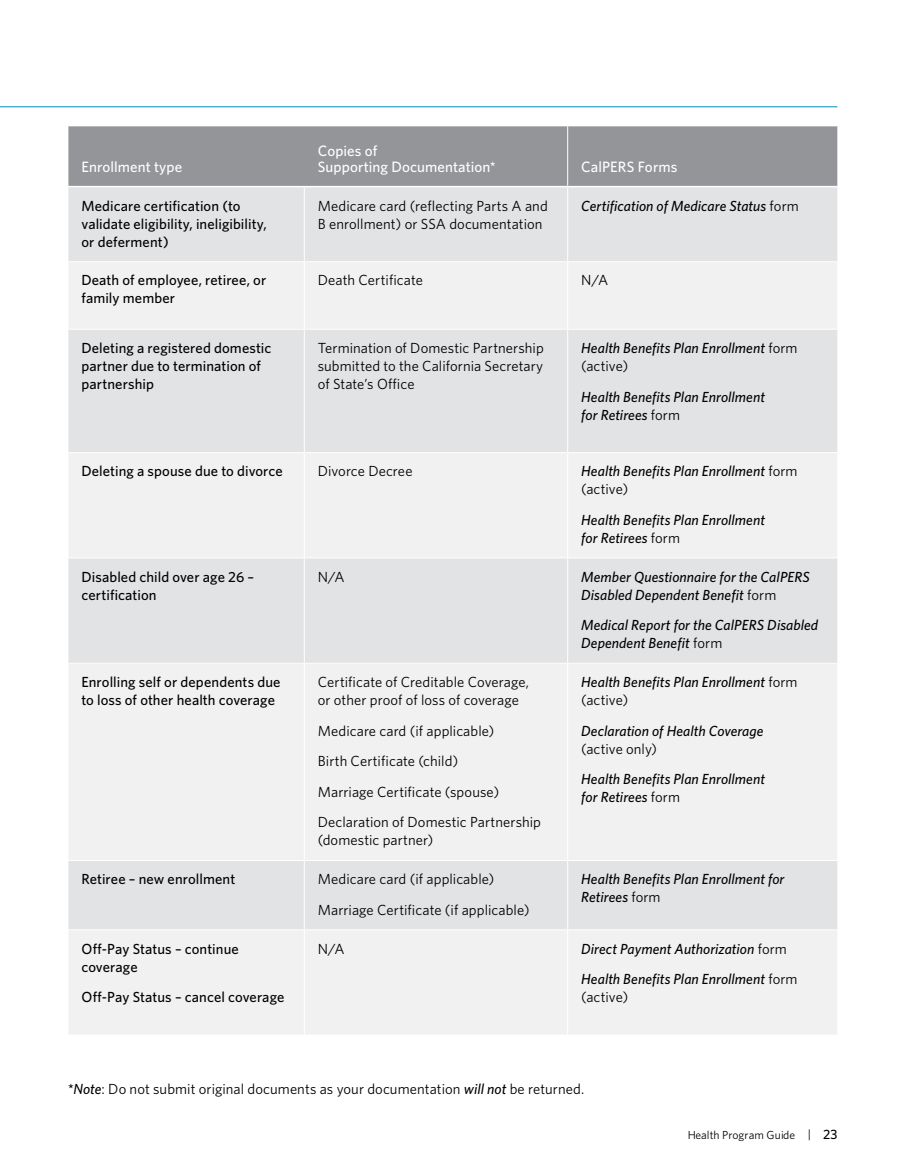
<style>
.page{position:relative;width:905px;height:1175px;background:#fff}
.page>*{position:absolute;margin:0;border:0;box-sizing:border-box;transform-origin:0 0}
.t1{font:500 15px/16.2px "Whitney";letter-spacing:.005em;color:#fff}
.t2{font:italic 500 14.7px/18px "Whitney";letter-spacing:.005em;color:#000}
.t3{font:14.7px/18px "Whitney";letter-spacing:.005em;color:#000}
.t4{font:500 14.7px/18px "Whitney";letter-spacing:.005em;color:#000}
.t5{font:11.7px "Whitney";letter-spacing:.005em;color:#000}
.s1{font-weight:400;font-style:normal}
.s2{font-weight:500;font-style:italic}
.s3{font-size:12px}
.s4{font-weight:500;font-size:13.5px}
</style>
<div class="page">
<hr style="left:0;top:106px;width:837px;height:1px;background:#008bbd">
<div style="left:68px;top:262px;width:236px;height:67px;background:#f1f1f2"></div>
<div style="left:304px;top:262px;width:263px;height:67px;background:#f1f1f2"></div>
<div style="left:567px;top:262px;width:270px;height:67px;background:#f1f1f2"></div>
<div style="left:68px;top:452px;width:236px;height:106px;background:#f1f1f2"></div>
<div style="left:304px;top:452px;width:263px;height:106px;background:#f1f1f2"></div>
<div style="left:567px;top:452px;width:270px;height:106px;background:#f1f1f2"></div>
<div style="left:68px;top:663px;width:236px;height:197px;background:#f1f1f2"></div>
<div style="left:304px;top:663px;width:263px;height:197px;background:#f1f1f2"></div>
<div style="left:567px;top:663px;width:270px;height:197px;background:#f1f1f2"></div>
<div style="left:68px;top:929px;width:236px;height:106px;background:#f1f1f2"></div>
<div style="left:304px;top:929px;width:263px;height:106px;background:#f1f1f2"></div>
<div style="left:567px;top:929px;width:270px;height:106px;background:#f1f1f2"></div>
<div style="left:304px;top:126px;width:263px;height:61px;background:#939598"></div>
<hr style="left:304px;top:126px;width:1px;height:60px;background:#fff">
<div style="left:567px;top:126px;width:270px;height:61px;background:#939598"></div>
<hr style="left:567px;top:126px;width:1px;height:60px;background:#fff">
<hr style="left:68px;top:1034px;width:236px;height:1px;background:#fff">
<hr style="left:304px;top:1034px;width:263px;height:1px;background:#fff">
<hr style="left:567px;top:1034px;width:271px;height:1px;background:#fff">
<div style="left:68px;top:126px;width:236px;height:61px;background:#939598"></div>
<div style="left:68px;top:187px;width:236px;height:75px;background:#e2e3e4"></div>
<div style="left:304px;top:187px;width:263px;height:75px;background:#e2e3e4"></div>
<div style="left:567px;top:187px;width:270px;height:75px;background:#e2e3e4"></div>
<div style="left:68px;top:329px;width:236px;height:123px;background:#e2e3e4"></div>
<div style="left:304px;top:329px;width:263px;height:123px;background:#e2e3e4"></div>
<div style="left:567px;top:329px;width:270px;height:123px;background:#e2e3e4"></div>
<div style="left:68px;top:558px;width:236px;height:105px;background:#e2e3e4"></div>
<div style="left:304px;top:558px;width:263px;height:105px;background:#e2e3e4"></div>
<div style="left:567px;top:558px;width:270px;height:105px;background:#e2e3e4"></div>
<div style="left:68px;top:860px;width:236px;height:69px;background:#e2e3e4"></div>
<div style="left:304px;top:860px;width:263px;height:69px;background:#e2e3e4"></div>
<div style="left:567px;top:860px;width:270px;height:69px;background:#e2e3e4"></div>
<hr style="left:68px;top:126px;width:1px;height:61px;background:#fff">
<hr style="left:68px;top:187px;width:1px;height:74px;background:#fff">
<hr style="left:304px;top:187px;width:1px;height:74px;background:#fff">
<hr style="left:567px;top:187px;width:1px;height:74px;background:#fff">
<hr style="left:68px;top:261px;width:236px;height:1px;background:#fff">
<hr style="left:68px;top:262px;width:1px;height:67px;background:#fff">
<hr style="left:304px;top:261px;width:263px;height:1px;background:#fff">
<hr style="left:304px;top:262px;width:1px;height:67px;background:#fff">
<hr style="left:567px;top:261px;width:271px;height:1px;background:#fff">
<hr style="left:567px;top:262px;width:1px;height:67px;background:#fff">
<hr style="left:68px;top:329px;width:236px;height:1px;background:#fff">
<hr style="left:68px;top:329px;width:1px;height:123px;background:#fff">
<hr style="left:304px;top:329px;width:263px;height:1px;background:#fff">
<hr style="left:304px;top:329px;width:1px;height:123px;background:#fff">
<hr style="left:567px;top:329px;width:271px;height:1px;background:#fff">
<hr style="left:567px;top:329px;width:1px;height:123px;background:#fff">
<hr style="left:68px;top:452px;width:236px;height:1px;background:#fff">
<hr style="left:68px;top:453px;width:1px;height:104px;background:#fff">
<hr style="left:304px;top:452px;width:263px;height:1px;background:#fff">
<hr style="left:304px;top:453px;width:1px;height:104px;background:#fff">
<hr style="left:567px;top:452px;width:271px;height:1px;background:#fff">
<hr style="left:567px;top:453px;width:1px;height:104px;background:#fff">
<hr style="left:68px;top:557px;width:236px;height:1px;background:#fff">
<hr style="left:68px;top:558px;width:1px;height:105px;background:#fff">
<hr style="left:304px;top:557px;width:263px;height:1px;background:#fff">
<hr style="left:304px;top:558px;width:1px;height:105px;background:#fff">
<hr style="left:567px;top:557px;width:271px;height:1px;background:#fff">
<hr style="left:567px;top:558px;width:1px;height:105px;background:#fff">
<hr style="left:68px;top:663px;width:236px;height:1px;background:#fff">
<hr style="left:68px;top:663px;width:1px;height:197px;background:#fff">
<hr style="left:304px;top:663px;width:263px;height:1px;background:#fff">
<hr style="left:304px;top:663px;width:1px;height:197px;background:#fff">
<hr style="left:567px;top:663px;width:271px;height:1px;background:#fff">
<hr style="left:567px;top:663px;width:1px;height:197px;background:#fff">
<hr style="left:68px;top:860px;width:236px;height:1px;background:#fff">
<hr style="left:68px;top:860px;width:1px;height:69px;background:#fff">
<hr style="left:304px;top:860px;width:263px;height:1px;background:#fff">
<hr style="left:304px;top:860px;width:1px;height:69px;background:#fff">
<hr style="left:567px;top:860px;width:271px;height:1px;background:#fff">
<hr style="left:567px;top:860px;width:1px;height:69px;background:#fff">
<hr style="left:68px;top:929px;width:236px;height:1px;background:#fff">
<hr style="left:68px;top:930px;width:1px;height:104px;background:#fff">
<hr style="left:304px;top:929px;width:263px;height:1px;background:#fff">
<hr style="left:304px;top:930px;width:1px;height:104px;background:#fff">
<hr style="left:567px;top:929px;width:271px;height:1px;background:#fff">
<hr style="left:567px;top:930px;width:1px;height:104px;background:#fff">
<hr style="left:68px;top:186px;width:236px;height:1px;background:#fff">
<hr style="left:304px;top:186px;width:263px;height:1px;background:#fff">
<hr style="left:567px;top:186px;width:270px;height:1px;background:#fff">
<p class="t1" style="left:81px;top:159px;width:102px">Enrollment type</p>
<p class="t1" style="left:318px;top:143px;width:179px">Copies of<br>Supporting Documentation *</p>
<p class="t1" style="left:581px;top:159px;width:98px">CalPERS Forms</p>
<p class="t4" style="left:81px;top:196px;width:187px">Medicare certification (to validate eligibility, ineligibility, or deferment)</p>
<p class="t3" style="left:318px;top:196px;width:231px">Medicare card (reflecting Parts A and<br>B enrollment) or SSA documentation</p>
<p class="t2" style="left:581px;top:196px;width:219px">Certification of Medicare Status <span class="s1">form</span></p>
<p class="t4" style="left:81px;top:271px;width:186px">Death of employee, retiree, or family member</p>
<p class="t3" style="left:318px;top:271px;width:107px">Death Certificate</p>
<p class="t3" style="left:581px;top:271px;width:28px">N/A</p>
<p class="t4" style="left:81px;top:338px;width:191px">Deleting a registered domestic partner due to termination of partnership</p>
<p class="t3" style="left:318px;top:338px;width:227px;text-align:justify">Termination of Domestic Partnership submitted to the California Secretary of State’s Office</p>
<p class="t2" style="left:581px;top:338px;width:218px">Health Benefits Plan Enrollment <span class="s1">form (active)</span></p>
<p class="t2" style="left:581px;top:387px;width:185px">Health Benefits Plan Enrollment for Retirees <span class="s1">form</span></p>
<p class="t4" style="left:81px;top:462px;width:203px">Deleting a spouse due to divorce</p>
<p class="t3" style="left:318px;top:462px;width:96px">Divorce Decree</p>
<p class="t2" style="left:581px;top:462px;width:218px">Health Benefits Plan Enrollment <span class="s1">form (active)</span></p>
<p class="t2" style="left:581px;top:510px;width:185px">Health Benefits Plan Enrollment for Retirees <span class="s1">form</span></p>
<p class="t4" style="left:81px;top:567px;width:174px">Disabled child over age 26 – certification</p>
<p class="t3" style="left:318px;top:567px;width:28px">N/A</p>
<p class="t2" style="left:581px;top:567px;width:230px">Member Questionnaire for the CalPERS<br>Disabled Dependent Benefit <span class="s1">form</span></p>
<p class="t2" style="left:581px;top:616px;width:238px">Medical Report for the CalPERS Disabled<br>Dependent Benefit <span class="s1">form</span></p>
<p class="t4" style="left:81px;top:672px;width:201px">Enrolling self or dependents due to loss of other health coverage</p>
<p class="t3" style="left:318px;top:672px;width:213px">Certificate of Creditable Coverage, or other proof of loss of coverage</p>
<p class="t3" style="left:318px;top:715px;width:225px;line-height:30.6px">Medicare card (if applicable)<br>Birth Certificate (child)<br>Marriage Certificate (spouse)<br>Declaration of Domestic Partnership</p>
<p class="t3" style="left:318px;top:831px;width:117px">(domestic partner)</p>
<p class="t2" style="left:581px;top:672px;width:218px">Health Benefits Plan Enrollment <span class="s1">form (active)</span></p>
<p class="t2" style="left:581px;top:721px;width:184px">Declaration of Health Coverage <span class="s1">(active only)</span></p>
<p class="t2" style="left:581px;top:770px;width:185px">Health Benefits Plan Enrollment for Retirees <span class="s1">form</span></p>
<p class="t4" style="left:81px;top:869px;width:155px">Retiree – new enrollment</p>
<p class="t3" style="left:318px;top:863px;width:213px;line-height:30.6px">Medicare card (if applicable)<br>Marriage Certificate (if applicable)</p>
<p class="t2" style="left:581px;top:869px;width:205px">Health Benefits Plan Enrollment for<br>Retirees <span class="s1">form</span></p>
<p class="t4" style="left:81px;top:939px;width:159px">Off-Pay Status – continue coverage</p>
<p class="t4" style="left:81px;top:987px;width:204px">Off-Pay Status – cancel coverage</p>
<p class="t3" style="left:318px;top:939px;width:28px">N/A</p>
<p class="t2" style="left:581px;top:932px;width:218px;line-height:30.6px">Direct Payment Authorization <span class="s1">form<br></span>Health Benefits Plan Enrollment <span class="s1">form</span></p>
<p class="t3" style="left:581px;top:987px;width:49px">(active)</p>
<p class="t3" style="left:67px;top:1079px;width:518px"><span class="s2">*Note</span>: Do not submit original documents as your documentation <span class="s2">will not</span> be returned.</p>
<p class="t5" style="left:687px;top:1126px;width:151px">Health Program Guide <span class="s3">|</span> <span class="s4">23</span></p>
</div>
